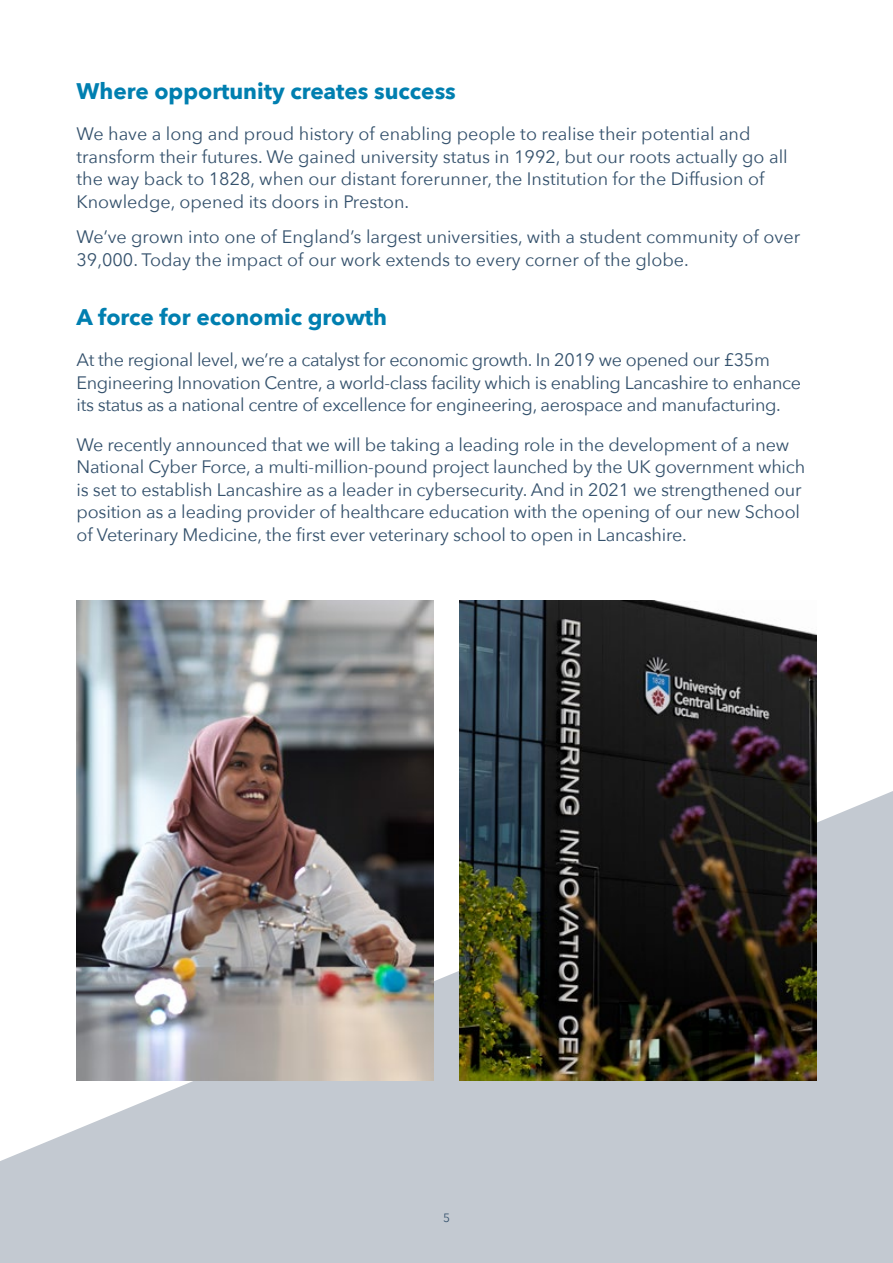
<style>
.page{position:relative;width:893px;height:1263px;background:#fff}
.page>*{position:absolute;margin:0;border:0;box-sizing:border-box;transform-origin:0 0}
.t1{font:700 22.5px "Avenir Next";color:#007fb0}
.t2{font:18px/22.5px "Avenir Next";letter-spacing:-.01em;color:#34516c}
.t3{font:12px "Avenir Next";color:#34516c}
</style>
<div class="page">
<svg style="left:0;top:791px;width:893px;height:472px;fill:#c3c9d1"></svg>
<img style="left:77px;top:600px;width:357px;height:481px">
<img style="left:459px;top:600px;width:357px;height:481px">
<p class="t1" style="left:77px;top:72px;width:381px">Where opportunity creates success</p>
<p class="t2" style="left:77px;top:122px;width:713px">We have a long and proud history of enabling people to realise their potential and transform their futures. We gained university status in 1992, but our roots actually go all the way back to 1828, when our distant forerunner, the Institution for the Diffusion of Knowledge, opened its doors in Preston.</p>
<p class="t2" style="left:77px;top:225px;width:725px">We’ve grown into one of England’s largest universities, with a student community of over<br>39,000. Today the impact of our work extends to every corner of the globe.</p>
<p class="t1" style="left:77px;top:298px;width:312px">A force for economic growth</p>
<p class="t2" style="left:77px;top:348px;width:726px">At the regional level, we’re a catalyst for economic growth. In 2019 we opened our £35m<br>Engineering Innovation Centre, a world-class facility which is enabling Lancashire to enhance its status as a national centre of excellence for engineering, aerospace and manufacturing.</p>
<p class="t2" style="left:77px;top:432px;width:730px">We recently announced that we will be taking a leading role in the development of a new National Cyber Force, a multi-million-pound project launched by the UK government which is set to establish Lancashire as a leader in cybersecurity. And in 2021 we strengthened our position as a leading provider of healthcare education with the opening of our new School of Veterinary Medicine, the first ever veterinary school to open in Lancashire.</p>
<p class="t3" style="left:443px;top:1208px;width:8px">5</p>
</div>
